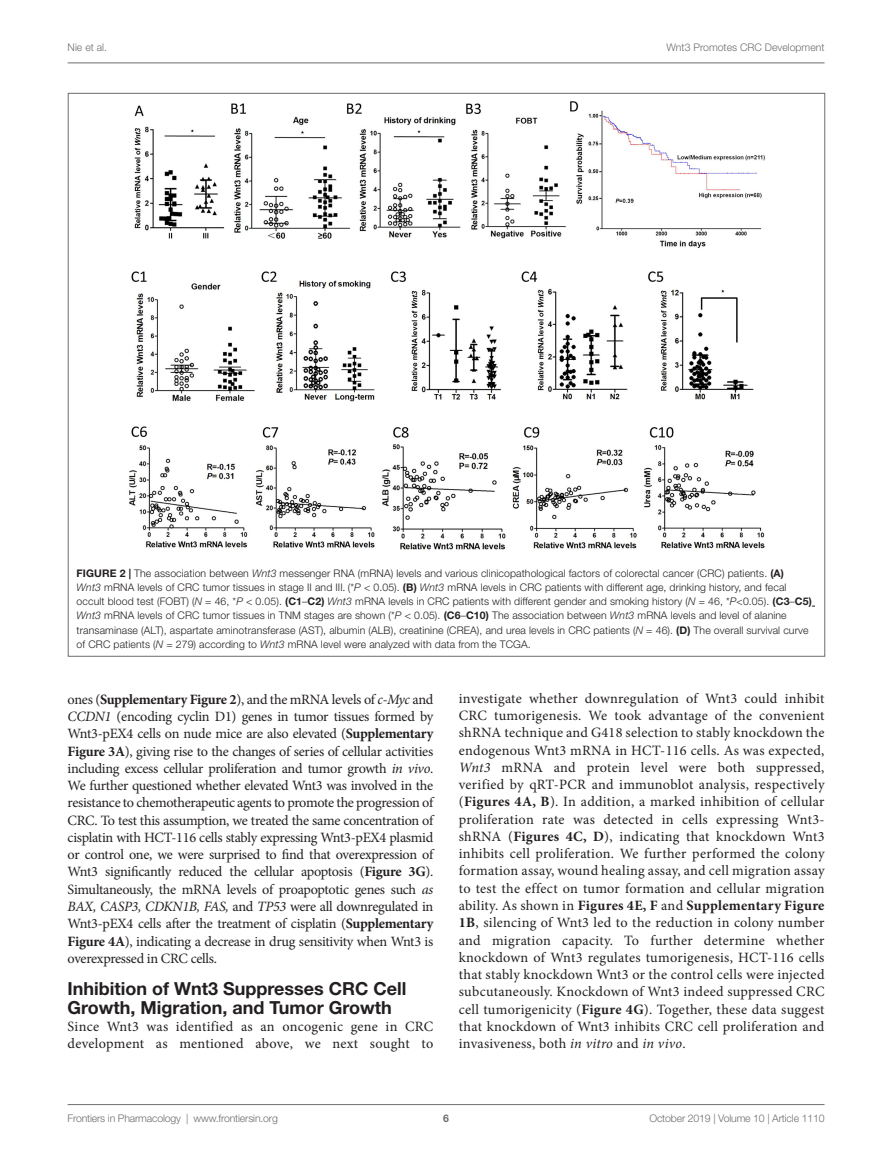
<style>
.page{position:relative;width:893px;height:1170px;background:#fff}
.page>*{position:absolute;margin:0;border:0;box-sizing:border-box;transform-origin:0 0}
._2{font:700 18px/18.8px "Helvetica Neue LT Std";color:#231f20}
.T1{font:14.25px/17.2px "Minion Pro";letter-spacing:.015em;color:#231f20;text-align:justify}
.FC{font:300 10.5px/14.2px "Helvetica Neue LT Std";letter-spacing:.01em;color:#231f20}
.t1{font:300 10.5px "Helvetica Neue LT Std";letter-spacing:-.015em;color:#6c6d70}
.t2{font:700 10.5px "Helvetica Neue LT Std";color:#6c6d70}
.s1{font-weight:700}
.s2{font-style:italic}
.s3{font-family:"Minion Pro";font-weight:400}
</style>
<div class="page">
<hr style="left:68px;top:63px;width:756px;height:1px;background:#6c6d70">
<hr style="left:68px;top:1104px;width:756px;height:1px;background:#6c6d70">
<img style="left:129px;top:102px;width:636px;height:447px">
<p class="t1" style="left:68px;top:41px;width:41px">Nie et al.</p>
<p class="t1" style="left:666px;top:41px;width:160px">Wnt3 Promotes CRC Development</p>
<p class="FC" style="left:77px;top:565px;width:737px"><span class="s1">FIGURE 2 |</span> The association between <span class="s2">Wnt3</span> messenger RNA (mRNA) levels and various clinicopathological factors of colorectal cancer (CRC) patients. <span class="s1">(A)<br></span><span class="s2">Wnt3</span> mRNA levels of CRC tumor tissues in stage II and III<span class="s3">.</span> (*<span class="s2">P</span> &lt; 0.05). <span class="s1">(B)</span> <span class="s2">Wnt3</span> mRNA levels in CRC patients with different age, drinking history, and fecal occult blood test (FOBT) (<span class="s2">N</span> = 46, *<span class="s2">P</span> &lt; 0.05). <span class="s1">(C1</span>–<span class="s1">C2)</span> <span class="s2">Wnt3</span> mRNA levels in CRC patients with different gender and smoking history (<span class="s2">N</span> = 46, *<span class="s2">P</span>&lt;0.05). <span class="s1">(C3</span>–<span class="s1">C5)<br></span><span class="s2">Wnt3</span> mRNA levels of CRC tumor tissues in TNM stages are shown (*<span class="s2">P</span> &lt; 0.05). <span class="s1">(C6</span>–<span class="s1">C10)</span> The association between <span class="s2">Wnt3</span> mRNA levels and level of alanine transaminase (ALT), aspartate aminotransferase (AST), albumin (ALB), creatinine (CREA), and urea levels in CRC patients (<span class="s2">N</span> = 46). <span class="s1">(D)</span> The overall survival curve of CRC patients (<span class="s2">N</span> = 279) according to <span class="s2">Wnt3</span> mRNA level were analyzed with data from the TCGA.</p>
<p class="T1" style="left:68px;top:690px;width:367px">ones (<span class="s1">Supplementary Figure 2</span>), and the mRNA levels of <span class="s2">c-Myc</span> and <span class="s2">CCDN1</span> (encoding cyclin D1) genes in tumor tissues formed by Wnt3-pEX4 cells on nude mice are also elevated (<span class="s1">Supplementary Figure 3A</span>), giving rise to the changes of series of cellular activities including excess cellular proliferation and tumor growth <span class="s2">in vivo</span>.<br>We further questioned whether elevated Wnt3 was involved in the resistance to chemotherapeutic agents to promote the progression of CRC. To test this assumption, we treated the same concentration of cisplatin with HCT-116 cells stably expressing Wnt3-pEX4 plasmid or control one, we were surprised to find that overexpression of Wnt3 significantly reduced the cellular apoptosis (<span class="s1">Figure 3G</span>).<br>Simultaneously, the mRNA levels of proapoptotic genes such <span class="s2">as BAX, CASP3, CDKN1B, FAS,</span> and <span class="s2">TP53</span> were all downregulated in Wnt3-pEX4 cells after the treatment of cisplatin (<span class="s1">Supplementary Figure 4A</span>), indicating a decrease in drug sensitivity when Wnt3 is overexpressed in CRC cells.</p>
<p class="_2" style="left:68px;top:978px;width:340px">Inhibition of Wnt3 Suppresses CRC Cell<br>Growth, Migration, and Tumor Growth</p>
<p class="T1" style="left:68px;top:1017px;width:367px">Since Wnt3 was identified as an oncogenic gene in CRC development as mentioned above, we next sought to</p>
<p class="T1" style="left:459px;top:689px;width:367px">investigate whether downregulation of Wnt3 could inhibit CRC tumorigenesis. We took advantage of the convenient shRNA technique and G418 selection to stably knockdown the endogenous Wnt3 mRNA in HCT-116 cells. As was expected, <span class="s2">Wnt3</span> mRNA and protein level were both suppressed, verified by qRT-PCR and immunoblot analysis, respectively (<span class="s1">Figures 4A, B</span>). In addition, a marked inhibition of cellular proliferation rate was detected in cells expressing Wnt3- shRNA (<span class="s1">Figures 4C, D</span>), indicating that knockdown Wnt3 inhibits cell proliferation. We further performed the colony formation assay, wound healing assay, and cell migration assay to test the effect on tumor formation and cellular migration ability. As shown in <span class="s1">Figures 4E, F</span> and <span class="s1">Supplementary Figure 1B</span>, silencing of Wnt3 led to the reduction in colony number and migration capacity. To further determine whether knockdown of Wnt3 regulates tumorigenesis, HCT-116 cells that stably knockdown Wnt3 or the control cells were injected subcutaneously. Knockdown of Wnt3 indeed suppressed CRC cell tumorigenicity (<span class="s1">Figure 4G</span>). Together, these data suggest that knockdown of Wnt3 inhibits CRC cell proliferation and invasiveness, both <span class="s2">in vitro</span> and <span class="s2">in vivo</span>.</p>
<p class="t1" style="left:68px;top:1111px;width:212px">Frontiers in Pharmacology | www.frontiersin.org</p>
<p class="t2" style="left:443px;top:1111px;width:7px">6</p>
<p class="t1" style="left:649px;top:1111px;width:177px">October 2019 | Volume 10 | Article 1110</p>
</div>
